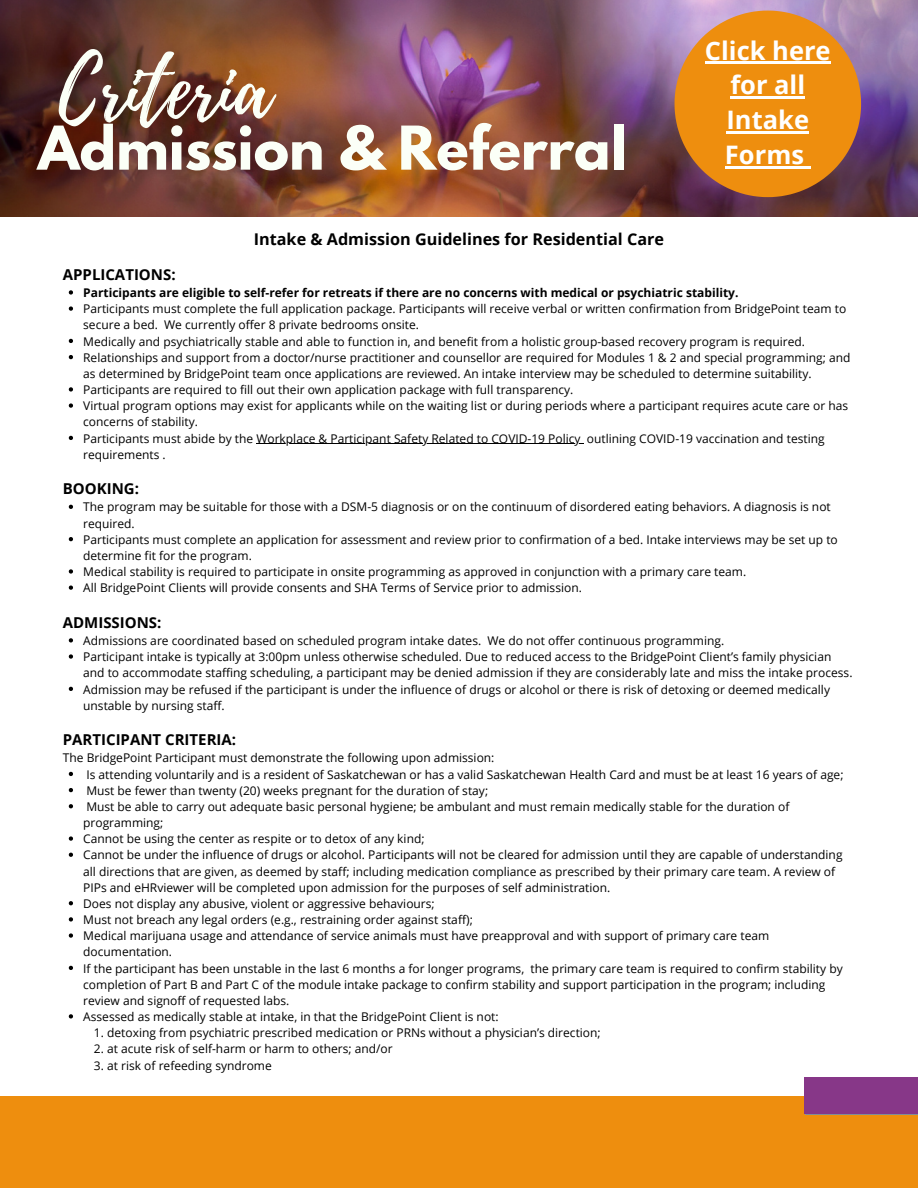
<style>
.page{position:relative;width:918px;height:1188px;background:#fff}
.page>*{position:absolute;margin:0;border:0;box-sizing:border-box;transform-origin:0 0}
.t1{font:81.3px "Playlist Script";color:#fbfff7}
.t2{font:700 53.4px "League Spartan";color:#fbfff7}
.t3{font:700 25.5px/34.8px "Open Sans";color:#fff;text-align:center}
.t4{font:700 16.2px "Open Sans";color:#000}
.t5{font:700 15px "Open Sans";color:#000}
.t6{font:12px/16.2px "Open Sans";color:#000}
.t7{font:700 12px "Open Sans";color:#000}
</style>
<div class="page">
<img style="left:0;top:0;width:918px;height:217px">
<div style="left:0;top:1096px;width:918px;height:92px;background:#ee8e0e"></div>
<svg style="left:805px;top:1114px;width:113px;height:1px"></svg>
<div style="left:804px;top:1078px;width:114px;height:36px;background:#873788"></div>
<svg style="left:69px;top:290px;width:4px;height:5px"></svg>
<svg style="left:69px;top:306px;width:4px;height:5px"></svg>
<svg style="left:69px;top:339px;width:4px;height:4px"></svg>
<svg style="left:69px;top:355px;width:4px;height:4px"></svg>
<svg style="left:69px;top:387px;width:4px;height:5px"></svg>
<svg style="left:69px;top:403px;width:4px;height:5px"></svg>
<svg style="left:69px;top:436px;width:4px;height:4px"></svg>
<hr style="left:256px;top:443px;width:325px;height:1px;background:#000">
<svg style="left:69px;top:505px;width:4px;height:4px"></svg>
<svg style="left:69px;top:537px;width:4px;height:4px"></svg>
<svg style="left:69px;top:569px;width:4px;height:5px"></svg>
<svg style="left:69px;top:586px;width:4px;height:4px"></svg>
<svg style="left:69px;top:638px;width:4px;height:5px"></svg>
<svg style="left:69px;top:654px;width:4px;height:5px"></svg>
<svg style="left:69px;top:687px;width:4px;height:4px"></svg>
<svg style="left:69px;top:772px;width:4px;height:4px"></svg>
<svg style="left:69px;top:788px;width:4px;height:4px"></svg>
<svg style="left:69px;top:804px;width:4px;height:4px"></svg>
<svg style="left:69px;top:836px;width:4px;height:5px"></svg>
<svg style="left:69px;top:853px;width:4px;height:4px"></svg>
<svg style="left:69px;top:901px;width:4px;height:4px"></svg>
<svg style="left:69px;top:917px;width:4px;height:5px"></svg>
<svg style="left:69px;top:933px;width:4px;height:5px"></svg>
<svg style="left:69px;top:966px;width:4px;height:4px"></svg>
<svg style="left:69px;top:1014px;width:4px;height:5px"></svg>
<svg style="left:675px;top:11px;width:186px;height:186px"></svg>
<h1 class="t1" style="left:59px;top:31px;width:213px">Criteria</h1>
<h2 class="t2" style="left:38px;top:122px;width:590px">Admission &amp; Referral</h2>
<p class="t5" style="left:63px;top:264px;width:114px">APPLICATIONS:</p>
<h3 class="t4" style="left:254px;top:228px;width:412px">Intake &amp; Admission Guidelines for Residential Care</h3>
<h3 class="t3" style="left:705px;top:32px;width:127px">Click here for all<br>Intake<br>Forms</h3>
<p class="t7" style="left:83px;top:284px;width:657px">Participants are eligible to self-refer for retreats if there are no concerns with medical or psychiatric stability.</p>
<p class="t6" style="left:83px;top:301px;width:769px">Participants must complete the full application package. Participants will receive verbal or written confirmation from BridgePoint team to secure a bed. We currently offer 8 private bedrooms onsite.<br>Medically and psychiatrically stable and able to function in, and benefit from a holistic group-based recovery program is required.<br>Relationships and support from a doctor/nurse practitioner and counsellor are required for Modules 1 &amp; 2 and special programming; and as determined by BridgePoint team once applications are reviewed. An intake interview may be scheduled to determine suitability.<br>Participants are required to fill out their own application package with full transparency.<br>Virtual program options may exist for applicants while on the waiting list or during periods where a participant requires acute care or has concerns of stability.<br>Participants must abide by the Workplace &amp; Participant Safety Related to COVID-19 Policy outlining COVID-19 vaccination and testing requirements .</p>
<p class="t5" style="left:63px;top:478px;width:78px">BOOKING:</p>
<p class="t6" style="left:83px;top:499px;width:756px">The program may be suitable for those with a DSM-5 diagnosis or on the continuum of disordered eating behaviors. A diagnosis is not required.<br>Participants must complete an application for assessment and review prior to confirmation of a bed. Intake interviews may be set up to determine fit for the program.<br>Medical stability is required to participate in onsite programming as approved in conjunction with a primary care team.<br>All BridgePoint Clients will provide consents and SHA Terms of Service prior to admission.</p>
<p class="t5" style="left:63px;top:612px;width:100px">ADMISSIONS:</p>
<p class="t6" style="left:83px;top:632px;width:771px">Admissions are coordinated based on scheduled program intake dates. We do not offer continuous programming.<br>Participant intake is typically at 3:00pm unless otherwise scheduled. Due to reduced access to the BridgePoint Client’s family physician and to accommodate staffing scheduling, a participant may be denied admission if they are considerably late and miss the intake process.<br>Admission may be refused if the participant is under the influence of drugs or alcohol or there is risk of detoxing or deemed medically unstable by nursing staff.</p>
<p class="t5" style="left:63px;top:729px;width:175px">PARTICIPANT CRITERIA:</p>
<p class="t6" style="left:63px;top:750px;width:433px">The BridgePoint Participant must demonstrate the following upon admission:</p>
<p class="t6" style="left:83px;top:766px;width:762px">Is attending voluntarily and is a resident of Saskatchewan or has a valid Saskatchewan Health Card and must be at least 16 years of age; Must be fewer than twenty (20) weeks pregnant for the duration of stay;<br>Must be able to carry out adequate basic personal hygiene; be ambulant and must remain medically stable for the duration of programming;<br>Cannot be using the center as respite or to detox of any kind;<br>Cannot be under the influence of drugs or alcohol. Participants will not be cleared for admission until they are capable of understanding all directions that are given, as deemed by staff; including medication compliance as prescribed by their primary care team. A review of PIPs and eHRviewer will be completed upon admission for the purposes of self administration.<br>Does not display any abusive, violent or aggressive behaviours;<br>Must not breach any legal orders (e.g., restraining order against staff);<br>Medical marijuana usage and attendance of service animals must have preapproval and with support of primary care team documentation.<br>If the participant has been unstable in the last 6 months a for longer programs, the primary care team is required to confirm stability by completion of Part B and Part C of the module intake package to confirm stability and support participation in the program; including review and signoff of requested labs.<br>Assessed as medically stable at intake, in that the BridgePoint Client is not:</p>
<p class="t6" style="left:94px;top:1024px;width:508px">1. detoxing from psychiatric prescribed medication or PRNs without a physician’s direction;</p>
<p class="t6" style="left:94px;top:1041px;width:300px">2. at acute risk of self-harm or harm to others; and/or</p>
<p class="t6" style="left:94px;top:1057px;width:179px">3. at risk of refeeding syndrome</p>
</div>
